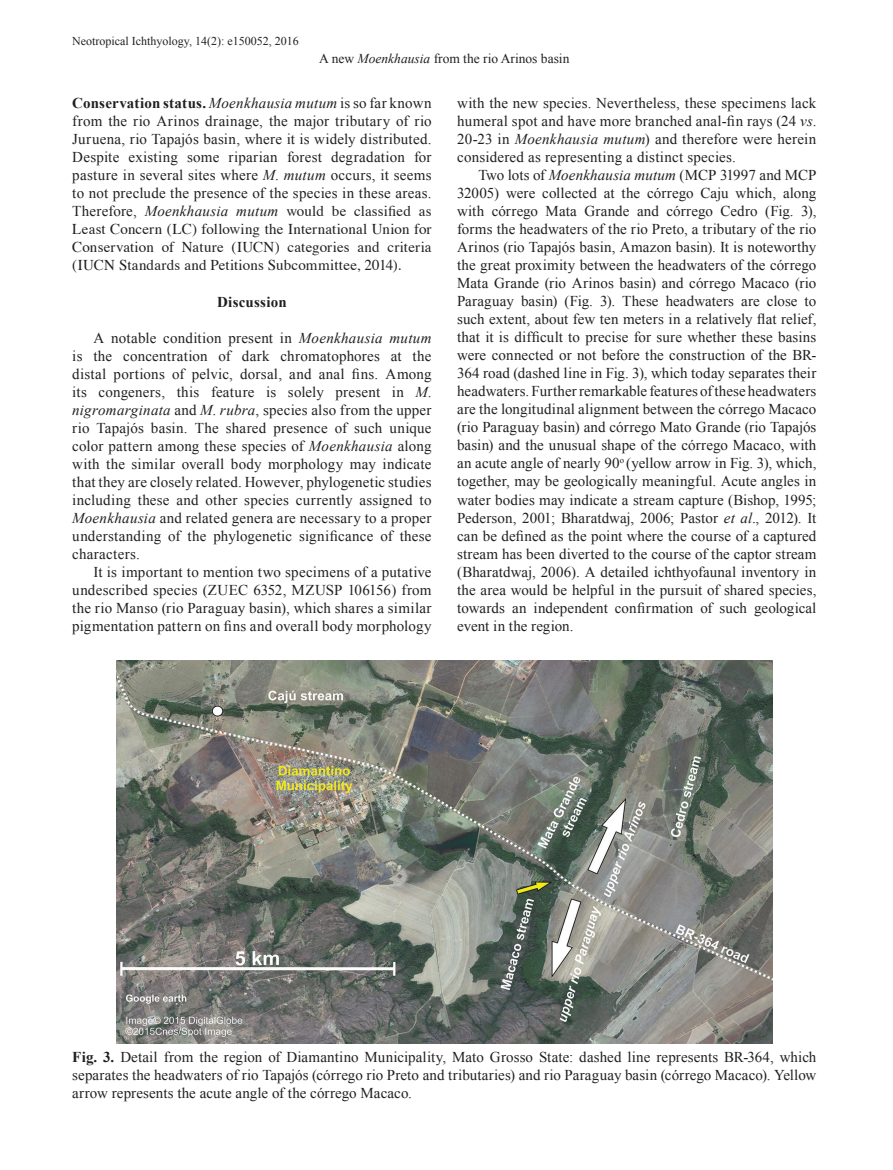
<style>
.page{position:relative;width:893px;height:1170px;background:#fff}
.page>*{position:absolute;margin:0;border:0;box-sizing:border-box;transform-origin:0 0}
.t1{font:15px/18px "Times New Roman";letter-spacing:.015em;color:#231f20;text-align:justify}
.t2{font:15px/18px "Times";letter-spacing:.01em;color:#231f20;text-align:justify}
.t3{font:700 15px "Times New Roman";letter-spacing:.015em;color:#231f20}
.t4{font:13.5px "Times New Roman";color:#231f20}
.t5{font:12px "Times New Roman";color:#231f20}
.s1{font-style:italic}
.s2{font-weight:700}
.s3{font-family:"Times New Roman"}
.s4{font-family:"Times New Roman";font-style:italic}
</style>
<div class="page">
<img style="left:116px;top:660px;width:657px;height:382px">
<p class="t5" style="left:72px;top:33px;width:228px">Neotropical Ichthyology, 14(2): e150052, 2016</p>
<p class="t4" style="left:319px;top:49px;width:252px">A new <span class="s1">Moenkhausia</span> from the rio Arinos basin</p>
<p class="t1" style="left:72px;top:94px;width:361px"><span class="s2">Conservation status.</span> <span class="s1">Moenkhausia mutum</span> is so far known from the rio Arinos drainage, the major tributary of rio Juruena, rio Tapajós basin, where it is widely distributed.<br>Despite existing some riparian forest degradation for pasture in several sites where <span class="s1">M</span>. <span class="s1">mutum</span> occurs, it seems to not preclude the presence of the species in these areas.</p>
<p class="t2" style="left:72px;top:201px;width:361px"><span class="s3">Therefore,</span> <span class="s4">Moenkhausia mutum</span> would be classified as Least Concern (LC) following the International Union for Conservation of Nature (IUCN) categories and criteria (IUCN Standards and Petitions Subcommittee, 2014).</p>
<p class="t3" style="left:217px;top:291px;width:71px">Discussion</p>
<p class="t1" style="left:72px;top:329px;width:361px;text-indent:21px">A notable condition present in <span class="s1">Moenkhausia mutum </span>is the concentration of dark chromatophores at the distal portions of pelvic, dorsal, and anal fins. Among its congeners, this feature is solely present in <span class="s1">M</span>. <span class="s1">nigromarginata</span> and <span class="s1">M</span>. <span class="s1">rubra</span>, species also from the upper rio Tapajós basin. The shared presence of such unique color pattern among these species of <span class="s1">Moenkhausia</span> along with the similar overall body morphology may indicate that they are closely related. However, phylogenetic studies including these and other species currently assigned to <span class="s1">Moenkhausia</span> and related genera are necessary to a proper understanding of the phylogenetic significance of these characters.</p>
<p class="t1" style="left:72px;top:563px;width:361px;text-indent:21px">It is important to mention two specimens of a putative undescribed species (ZUEC 6352, MZUSP 106156) from the rio Manso (rio Paraguay basin), which shares a similar pigmentation pattern on fins and overall body morphology</p>
<p class="t1" style="left:457px;top:94px;width:361px">with the new species. Nevertheless, these specimens lack humeral spot and have more branched anal-fin rays (24 <span class="s1">vs</span>.<br>20-23 in <span class="s1">Moenkhausia mutum</span>) and therefore were herein considered as representing a distinct species.</p>
<p class="t1" style="left:457px;top:166px;width:361px;text-indent:21px">Two lots of <span class="s1">Moenkhausia mutum</span> (MCP 31997 and MCP 32005) were collected at the córrego Caju which, along with córrego Mata Grande and córrego Cedro (Fig. 3), forms the headwaters of the rio Preto, a tributary of the rio Arinos (rio Tapajós basin, Amazon basin). It is noteworthy the great proximity between the headwaters of the córrego Mata Grande (rio Arinos basin) and córrego Macaco (rio Paraguay basin) (Fig. 3). These headwaters are close to such extent, about few ten meters in a relatively flat relief, that it is difficult to precise for sure whether these basins were connected or not before the construction of the BR-364 road (dashed line in Fig. 3), which today separates their headwaters. Further remarkable features of these headwaters are the longitudinal alignment between the córrego Macaco (rio Paraguay basin) and córrego Mato Grande (rio Tapajós basin) and the unusual shape of the córrego Macaco, with an acute angle of nearly 90<sup>o</sup> (yellow arrow in Fig. 3), which, together, may be geologically meaningful. Acute angles in water bodies may indicate a stream capture (Bishop, 1995; Pederson, 2001; Bharatdwaj, 2006; Pastor <span class="s1">et al</span>., 2012). It can be defined as the point where the course of a captured stream has been diverted to the course of the captor stream (Bharatdwaj, 2006). A detailed ichthyofaunal inventory in the area would be helpful in the pursuit of shared species, towards an independent confirmation of such geological event in the region.</p>
<p class="t1" style="left:72px;top:1047px;width:746px"><span class="s2">Fig. 3.</span> Detail from the region of Diamantino Municipality, Mato Grosso State: dashed line represents BR-364, which separates the headwaters of rio Tapajós (córrego rio Preto and tributaries) and rio Paraguay basin (córrego Macaco). Yellow arrow represents the acute angle of the córrego Macaco.</p>
</div>
